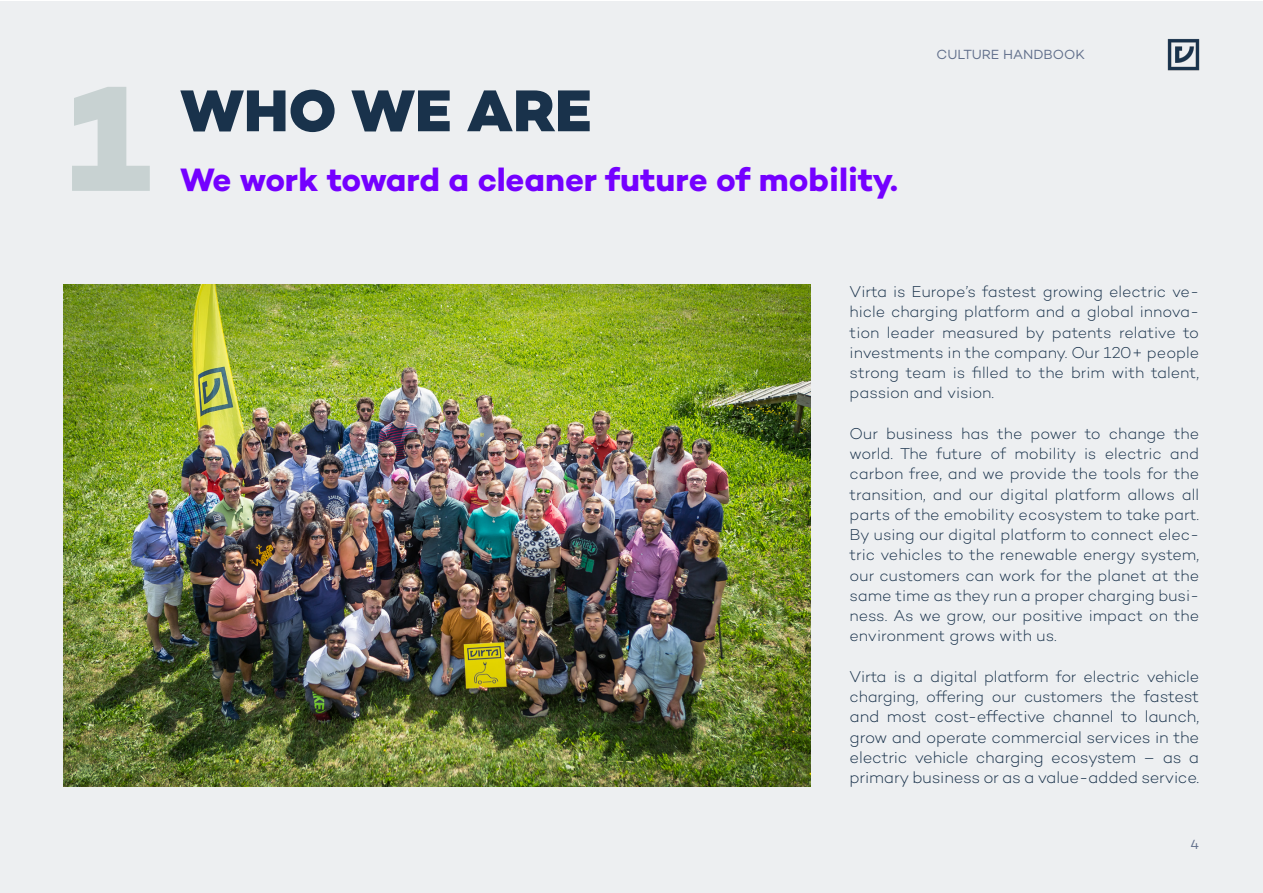
<style>
.page{position:relative;width:1263px;height:893px;background:#fff}
.page>*{position:absolute;margin:0;border:0;box-sizing:border-box;transform-origin:0 0}
.t1{font:800 153px "Campton";color:#c8d2d2}
.t2{font:800 60px "Campton";color:#19324b}
.TREND_nosto{font:700 33px "Campton";letter-spacing:-.005em;color:#7400ff}
.TREND_leipis{font:300 16.5px/20.2px "Campton";letter-spacing:-.01em;color:#19324b;text-align:justify}
.TREND_leipis-2{font:300 16.05px/20.2px "Campton";letter-spacing:-.01em;color:#19324b;text-align:justify}
.t3{font:13.5px "Campton";color:#616f8b}
.s1{font-size:16.2px}
.s2{font-size:16.5px}
</style>
<div class="page">
<div style="left:0;top:2px;width:1263px;height:891px;background:#edeff1"></div>
<img style="left:64px;top:285px;width:747px;height:502px">
<img style="left:1167px;top:39px;width:33px;height:32px">
<p class="t1" style="left:67px;top:41px;width:85px">1</p>
<p class="t2" style="left:180px;top:72px;width:413px">WHO WE ARE</p>
<p class="TREND_nosto" style="left:180px;top:159px;width:719px">We work toward a cleaner future of mobility.</p>
<p class="t3" style="left:936px;top:46px;width:150px">CULTURE HANDBOOK</p>
<p class="TREND_leipis-2" style="left:850px;top:281px;width:351px">Virta is Europe’s fastest growing electric ve‑ hicle charging platform and a global innova‑ tion leader measured by patents relative to investments in the company. Our 120+ people strong team is filled to the brim with talent, passion and vision.</p>
<p class="TREND_leipis-2" style="left:850px;top:423px;width:351px">Our business has the power to change the world. The future of mobility is electric and carbon free, and we provide the tools for the transition, and our digital platform allows all parts of the emobility ecosystem to take part.<br>By using our digital platform to connect elec‑ tric vehicles to the renewable energy system, our customers can work for the planet at the same time as they run a proper charging busi‑ ness. As we grow, our positive impact on the environment grows with us.</p>
<p class="TREND_leipis-2" style="left:850px;top:666px;width:351px">Virta is a digital platform for electric vehicle charging, offering our customers <span class="s1">the</span> <span class="s2">fastest</span></p>
<p class="TREND_leipis" style="left:850px;top:706px;width:351px">and most cost‑effective channel to launch, grow and operate commercial services in the electric vehicle charging ecosystem – as a primary business or as a value- added service.</p>
<p class="t3" style="left:1190px;top:836px;width:10px">4</p>
</div>
